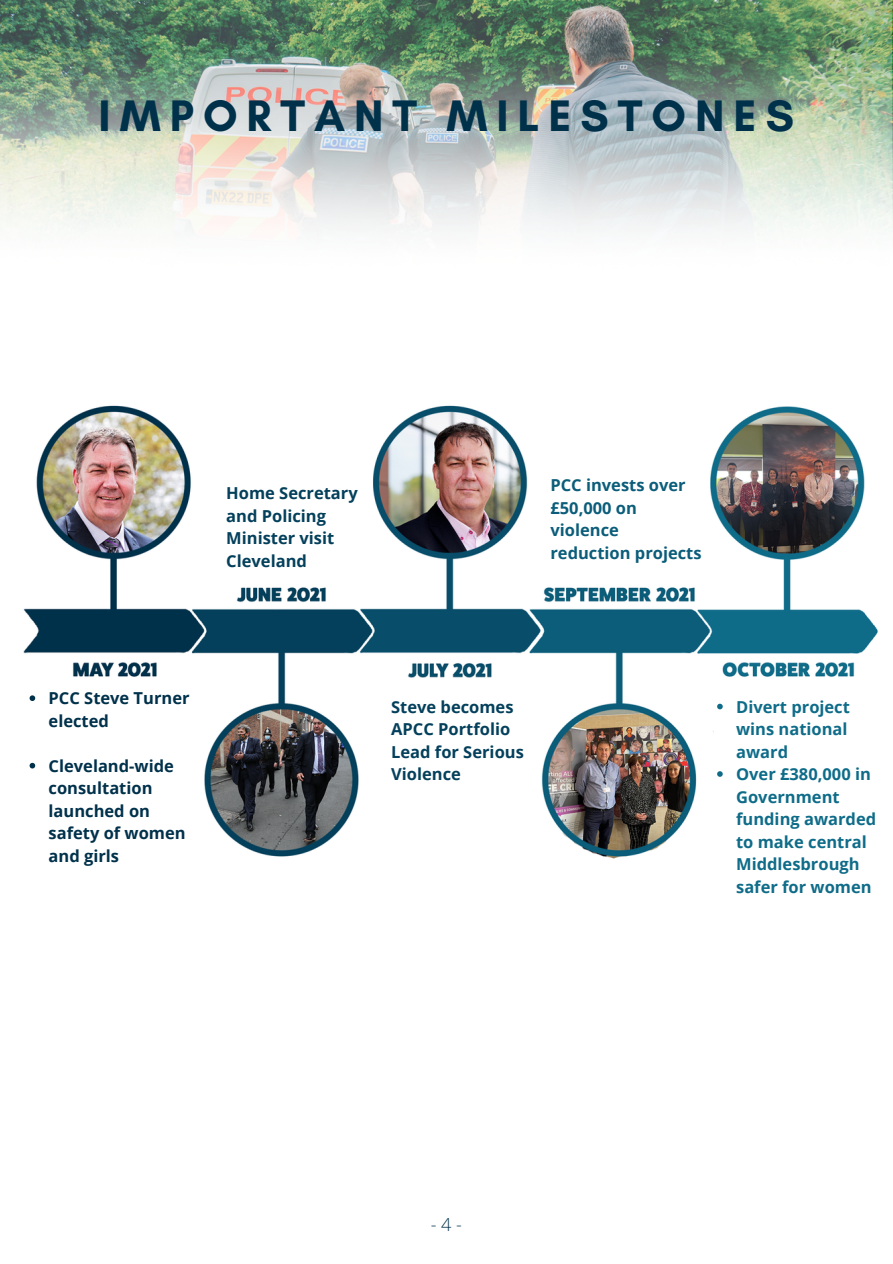
<style>
.page{position:relative;width:893px;height:1264px;background:#fff}
.page>*{position:absolute;margin:0;border:0;box-sizing:border-box;transform-origin:0 0}
.t1{font:700 45px "Glacial Indifference";letter-spacing:.2em;color:#00314b}
.t2{font:300 18px "Open Sans";color:#00314b}
.t3{font:700 16.5px/22.5px "Open Sans";color:#0f6c89}
.t4{font:700 16.5px/22.5px "Open Sans";color:#04405b}
.t5{font:700 16.5px/22.5px "Open Sans";color:#00314b}
.t6{font:700 16.5px/22.5px "Open Sans";color:#0b5d7a}
</style>
<div class="page">
<img style="left:0;top:0;width:891px;height:229px">
<img style="left:23px;top:405px;width:855px;height:454px">
<svg style="left:201px;top:434px;width:171px;height:149px"></svg>
<svg style="left:29px;top:695px;width:171px;height:140px"></svg>
<svg style="left:367px;top:689px;width:171px;height:149px"></svg>
<svg style="left:532px;top:421px;width:171px;height:149px"></svg>
<svg style="left:713px;top:686px;width:165px;height:173px"></svg>
<h1 class="t1" style="left:99px;top:88px;width:697px">IMPORTANT MILESTONES</h1>
<p class="t4" style="left:226px;top:481px;width:133px">Home Secretary and Policing<br>Minister visit<br>Cleveland</p>
<p class="t6" style="left:550px;top:473px;width:153px">PCC invests over £50,000 on violence reduction projects</p>
<p class="t5" style="left:49px;top:686px;width:142px">PCC Steve Turner elected</p>
<p class="t5" style="left:49px;top:754px;width:138px">Cleveland-wide consultation launched on safety of women and girls</p>
<p class="t4" style="left:391px;top:695px;width:134px">Steve becomes<br>APCC Portfolio<br>Lead for Serious<br>Violence</p>
<p class="t3" style="left:736px;top:695px;width:141px">Divert project wins national award<br>Over £380,000 in<br>Government funding awarded to make central<br>Middlesbrough safer for women</p>
<p class="t2" style="left:430px;top:1211px;width:33px">- 4 -</p>
</div>
